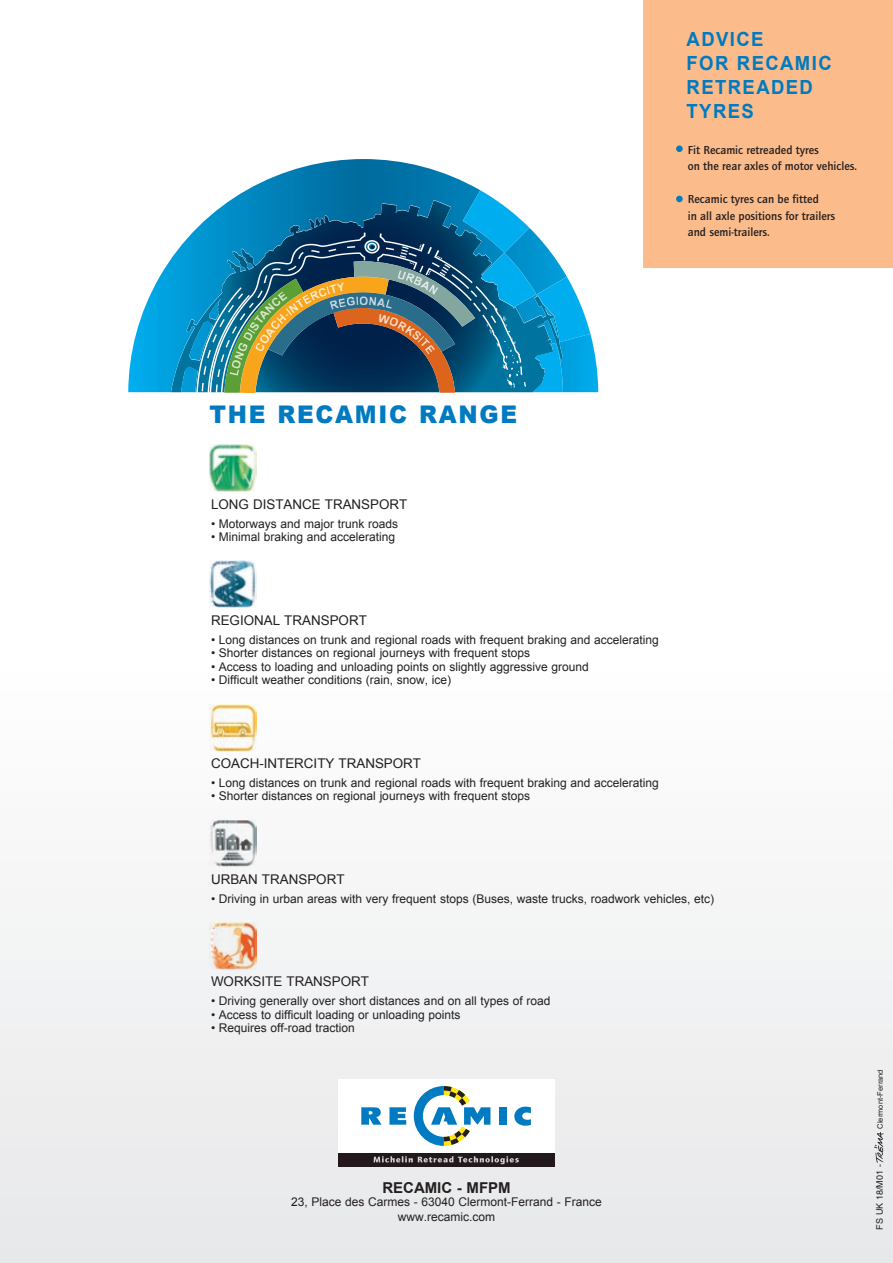
<style>
.page{position:relative;width:893px;height:1263px;background:#fff}
.page>*{position:absolute;margin:0;border:0;box-sizing:border-box;transform-origin:0 0}
.t1{font:900 24.3px "Arial";letter-spacing:.075em;color:#007ac0;scale:.95 1}
.t2{font:700 19.5px/24px "Arial";letter-spacing:.075em;color:#007ac0;scale:.95 1}
.t3{font:700 15px "Arial";color:#231f20}
.t4{font:13.35px "Arial";color:#231f20}
.t5{font:12px/15px "Arial";color:#231f20;text-align:center}
.t6{font:700 12px/16.5px "Quay Itc T";color:#231f20}
.t7{font:9px "Helvetica";color:#231f20}
.t8{font:7.5px "Helvetica";color:#231f20}
</style>
<div class="page">
<svg style="left:0;top:751px;width:893px;height:512px"></svg>
<div style="left:338px;top:1079px;width:217px;height:74px;background:#fff"></div>
<svg style="left:514px;top:1107px;width:17px;height:19px"></svg>
<svg style="left:361px;top:1107px;width:20px;height:18px"></svg>
<svg style="left:389px;top:1107px;width:17px;height:18px"></svg>
<div style="left:499px;top:1107px;width:8px;height:18px;background:#007ac0"></div>
<svg style="left:414px;top:1086px;width:76px;height:60px"></svg>
<div style="left:338px;top:1153px;width:217px;height:13px;background:#23181c"></div>
<svg style="left:374px;top:1156px;width:145px;height:8px"></svg>
<svg style="left:874px;top:1132px;width:10px;height:31px"></svg>
<svg style="left:128px;top:159px;width:235px;height:233px"></svg>
<img style="left:209px;top:444px;width:48px;height:48px">
<img style="left:209px;top:560px;width:48px;height:48px">
<img style="left:209px;top:704px;width:48px;height:47px">
<img style="left:209px;top:819px;width:48px;height:48px">
<img style="left:209px;top:922px;width:48px;height:48px">
<div style="left:644px;top:0;width:249px;height:268px;background:#fbbb8a"></div>
<div style="left:676px;top:145px;width:7px;height:7px;background:#007ac0;border-radius:50%"></div>
<div style="left:676px;top:196px;width:7px;height:6px;background:#007ac0;border-radius:50%"></div>
<svg style="left:181px;top:190px;width:417px;height:202px;background:#377d97"></svg>
<h2 class="t2" style="left:687px;top:28px;width:154px">ADVICE<br>FOR RECAMIC<br>RETREADED<br>TYRES</h2>
<p class="t6" style="left:688px;top:141px;width:171px">Fit Recamic retreaded tyres<br>on the rear axles of motor vehicles.</p>
<p class="t6" style="left:688px;top:191px;width:149px">Recamic tyres can be fitted<br>in all axle positions for trailers and semi-trailers.</p>
<h1 class="t1" style="left:209px;top:397px;width:325px">THE RECAMIC RANGE</h1>
<p class="t4" style="left:211px;top:497px;width:198px">LONG DISTANCE TRANSPORT</p>
<p class="t5" style="left:211px;top:516px;width:189px">• Motorways and major trunk roads</p>
<p class="t5" style="left:211px;top:530px;width:186px">• Minimal braking and accelerating</p>
<p class="t4" style="left:211px;top:613px;width:157px">REGIONAL TRANSPORT</p>
<p class="t5" style="left:211px;top:632px;width:449px">• Long distances on trunk and regional roads with frequent braking and accelerating</p>
<p class="t5" style="left:211px;top:646px;width:321px">• Shorter distances on regional journeys with frequent stops</p>
<p class="t5" style="left:211px;top:659px;width:379px">• Access to loading and unloading points on slightly aggressive ground</p>
<p class="t5" style="left:211px;top:673px;width:242px">• Difficult weather conditions (rain, snow, ice)</p>
<p class="t4" style="left:211px;top:756px;width:212px">COACH-INTERCITY TRANSPORT</p>
<p class="t5" style="left:211px;top:775px;width:449px">• Long distances on trunk and regional roads with frequent braking and accelerating</p>
<p class="t5" style="left:211px;top:789px;width:321px">• Shorter distances on regional journeys with frequent stops</p>
<p class="t4" style="left:211px;top:872px;width:135px">URBAN TRANSPORT</p>
<p class="t5" style="left:211px;top:891px;width:505px">• Driving in urban areas with very frequent stops (Buses, waste trucks, roadwork vehicles, etc)</p>
<p class="t4" style="left:211px;top:974px;width:160px">WORKSITE TRANSPORT</p>
<p class="t5" style="left:211px;top:993px;width:341px">• Driving generally over short distances and on all types of road</p>
<p class="t5" style="left:211px;top:1007px;width:251px">• Access to difficult loading or unloading points</p>
<p class="t5" style="left:211px;top:1020px;width:145px">• Requires off-road traction</p>
<p class="t3" style="left:382px;top:1177px;width:130px">RECAMIC - MFPM</p>
<p class="t5" style="left:291px;top:1194px;width:312px">23, Place des Carmes - 63040 Clermont-Ferrand - France www.recamic.com</p>
<p class="t8" style="left:876px;top:1129px;width:61px;rotate:-90deg">Clermont-Ferrand</p>
<p class="t7" style="left:874px;top:1230px;width:67px;rotate:-90deg">FS UK 18/M01 -</p>
</div>
